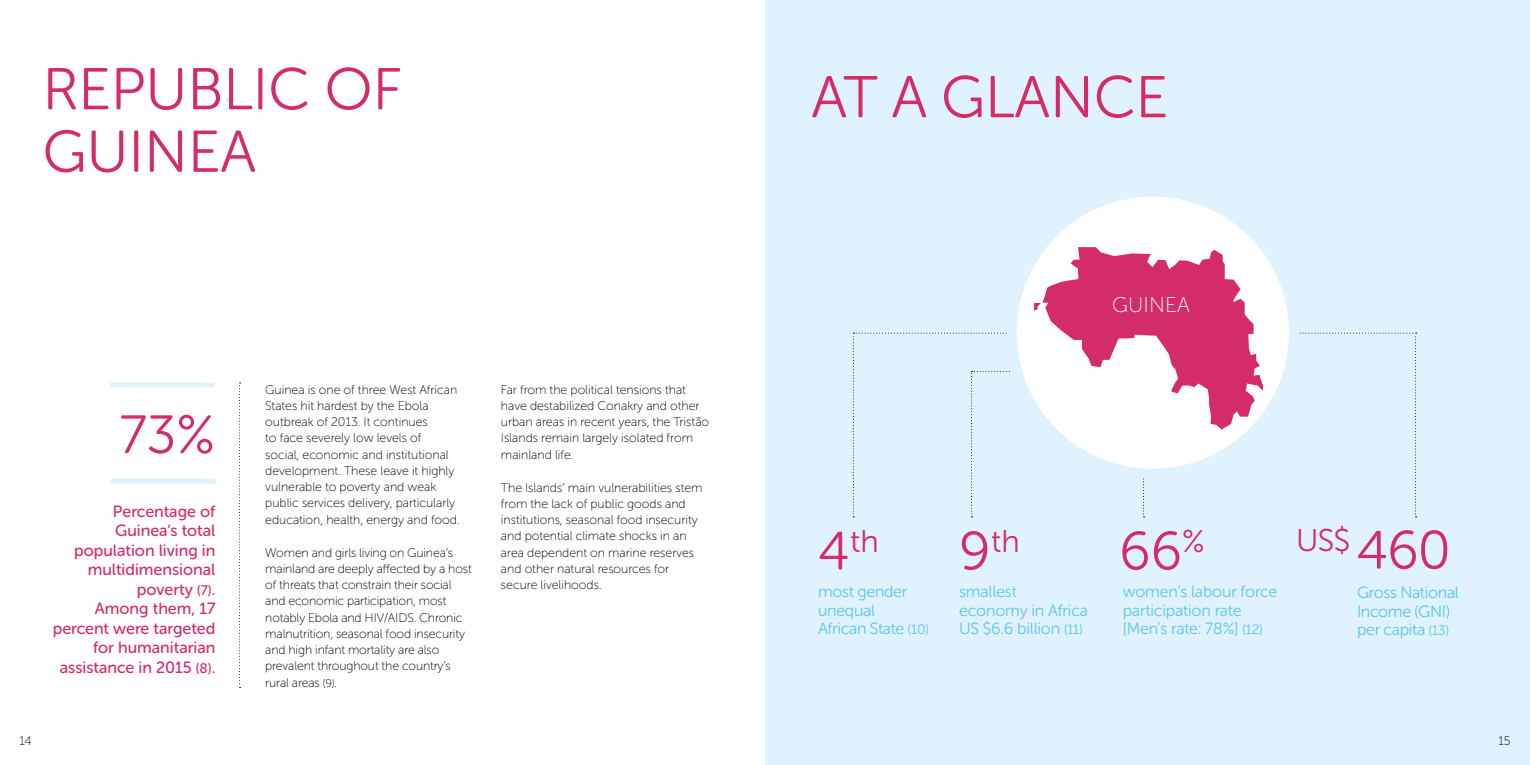
<style>
.page{position:relative;width:1530px;height:765px;background:#fff}
.page>*{position:absolute;margin:0;border:0;box-sizing:border-box;transform-origin:0 0}
.t1{font:58.75px/62.5px "Museo Sans Rounded 300";color:#d42b69}
.t2{font:53.75px "Museo Sans Rounded 300";letter-spacing:-.01em;color:#d42b69}
.t3{font:31.38px "Museo Sans Rounded 300";color:#d42b69}
.t4{font:21.25px "Museo Sans Rounded 100";letter-spacing:.01em;color:#fff}
.t5{font:16.25px/18.8px "Museo Sans Rounded 300";letter-spacing:-.015em;color:#5bc5f2}
.t6{font:16.25px/19.5px "Museo Sans Rounded 500";color:#d42b69;text-align:right}
.t7{font:12.5px/16.2px "Museo Sans Rounded 100";color:#000}
.s1{font-size:13.75px}
.s2{font-size:11.25px}
.s3{font-size:53.75px}
</style>
<div class="page">
<div style="left:765px;top:0;width:765px;height:765px;background:#dff2fd"></div>
<div style="left:110px;top:382px;width:105px;height:6px;background:#dff2fd"></div>
<div style="left:111px;top:479px;width:104px;height:5px;background:#dff2fd"></div>
<svg style="left:239px;top:382px;width:2px;height:306px"></svg>
<div style="left:1012px;top:192px;width:282px;height:282px;background:#fff;border-radius:50%"></div>
<svg style="left:853px;top:247px;width:564px;height:270px"></svg>
<h1 class="t1" style="left:43px;top:58px;width:361px">REPUBLIC OF<br>GUINEA</h1>
<h2 class="t2" style="left:120px;top:406px;width:97px">73%</h2>
<h3 class="t6" style="left:53px;top:502px;width:164px">Percentage of<br>Guinea’s total population living in multidimensional poverty <span class="s1">(7)</span>.<br>Among them, 17 percent were targeted for humanitarian assistance in 2015 <span class="s1">(8)</span>.</h3>
<p class="t7" style="left:19px;top:733px;width:14px">14</p>
<p class="t7" style="left:265px;top:381px;width:196px">Guinea is one of three West African States hit hardest by the Ebola outbreak of 2013. It continues<br>to face severely low levels of<br>social, economic and institutional development. These leave it highly vulnerable to poverty and weak public services delivery, particularly education, health, energy and food.</p>
<p class="t7" style="left:265px;top:544px;width:208px">Women and girls living on Guinea’s mainland are deeply affected by a host of threats that constrain their social and economic participation, most notably Ebola and HIV/AIDS. Chronic malnutrition, seasonal food insecurity and high infant mortality are also prevalent throughout the country’s rural areas <span class="s2">(9)</span>.</p>
<p class="t7" style="left:501px;top:381px;width:210px">Far from the political tensions that have destabilized Conakry and other urban areas in recent years, the Tristão Islands remain largely isolated from mainland life.</p>
<p class="t7" style="left:501px;top:479px;width:203px">The Islands’ main vulnerabilities stem from the lack of public goods and institutions, seasonal food insecurity and potential climate shocks in an area dependent on marine reserves and other natural resources for secure livelihoods.</p>
<h1 class="t1" style="left:811px;top:66px;width:358px">AT A GLANCE</h1>
<h3 class="t4" style="left:1112px;top:293px;width:79px">GUINEA</h3>
<h3 class="t3" style="left:818px;top:524px;width:62px"><span class="s3">4</span>th</h3>
<h3 class="t3" style="left:1296px;top:523px;width:56px">US$</h3>
<h3 class="t3" style="left:991px;top:524px;width:30px">th</h3>
<h2 class="t2" style="left:1119px;top:522px;width:87px">66<sup>%</sup></h2>
<h2 class="t2" style="left:959px;top:522px;width:33px">9</h2>
<h2 class="t2" style="left:1357px;top:521px;width:96px">460</h2>
<h3 class="t5" style="left:959px;top:582px;width:130px">smallest economy in Africa<br>US $6.6 billion <span class="s1">(11)</span></h3>
<h3 class="t5" style="left:1123px;top:582px;width:156px">women’s labour force participation rate [Men's rate: 78%] <span class="s1">(12)</span></h3>
<h3 class="t5" style="left:818px;top:582px;width:112px">most gender unequal<br>African State <span class="s1">(10)</span></h3>
<h3 class="t5" style="left:1357px;top:583px;width:103px">Gross National<br>Income (GNI) per capita <span class="s1">(13)</span></h3>
<p class="t7" style="left:1499px;top:733px;width:13px">15</p>
</div>
